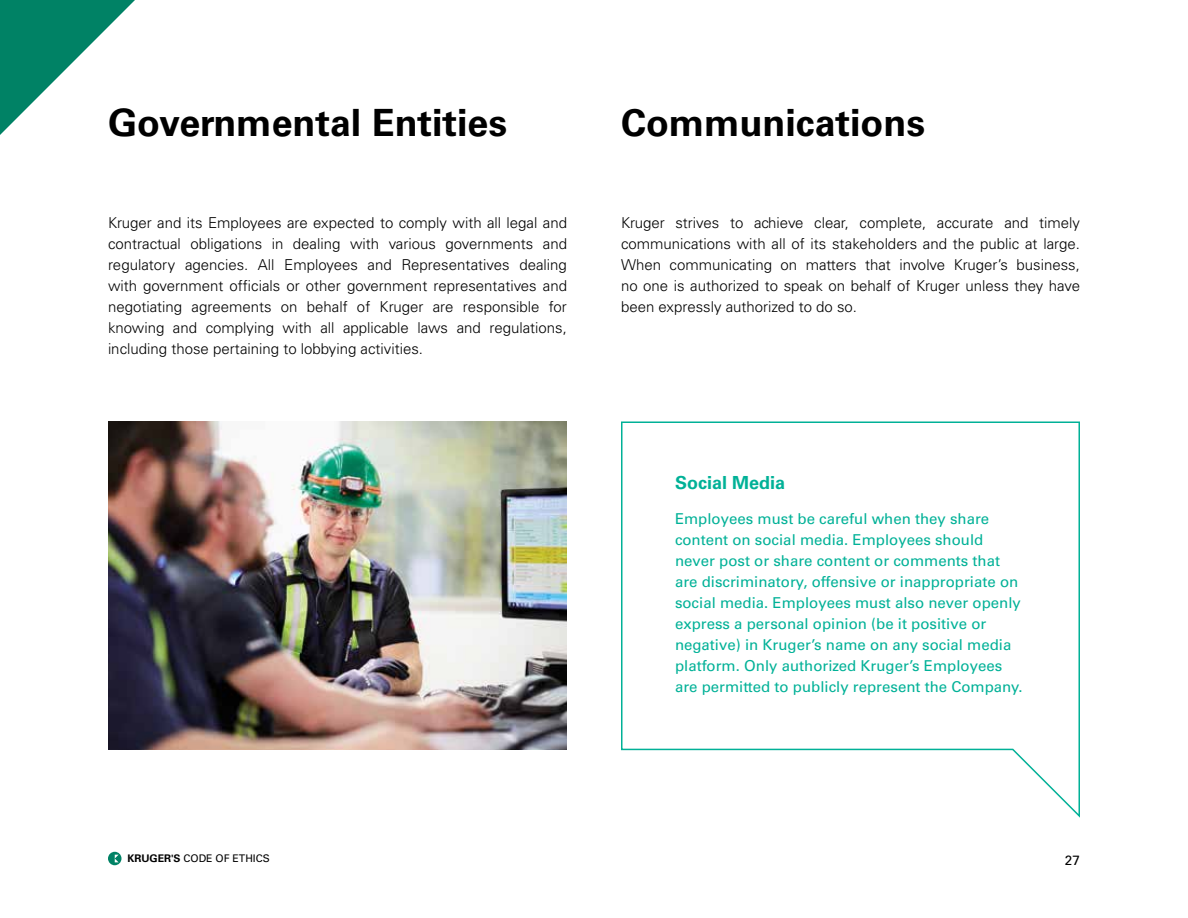
<style>
.page{position:relative;width:1188px;height:918px;background:#fff}
.page>*{position:absolute;margin:0;border:0;box-sizing:border-box;transform-origin:0 0}
.t1{font:700 37.5px "Univers";color:#000}
.t2{font:700 18px "Univers";color:#00b197}
.t3{font:300 15px/21px "Univers";color:#000;text-align:justify}
.t4{font:15px/21px "Univers";color:#00b197}
.t5{font:13.5px "Univers";color:#000}
.t6{font:10.5px "Univers";color:#000}
.s1{font-weight:700}
</style>
<div class="page">
<svg style="left:621px;top:421px;width:459px;height:397px"></svg>
<img style="left:108px;top:422px;width:459px;height:328px">
<svg style="left:0;top:0;width:135px;height:135px"></svg>
<svg style="left:108px;top:852px;width:14px;height:13px"></svg>
<svg style="left:115px;top:855px;width:4px;height:7px"></svg>
<h1 class="t1" style="left:108px;top:101px;width:401px">Governmental Entities</h1>
<h1 class="t1" style="left:621px;top:101px;width:306px">Communications</h1>
<p class="t3" style="left:108px;top:212px;width:461px">Kruger and its Employees are expected to comply with all legal and contractual obligations in dealing with various governments and regulatory agencies. All Employees and Representatives dealing with government officials or other government representatives and negotiating agreements on behalf of Kruger are responsible for knowing and complying with all applicable laws and regulations, including those pertaining to lobbying activities.</p>
<p class="t3" style="left:621px;top:212px;width:461px">Kruger strives to achieve clear, complete, accurate and timely communications with all of its stakeholders and the public at large.<br>When communicating on matters that involve Kruger’s business, no one is authorized to speak on behalf of Kruger unless they have been expressly authorized to do so.</p>
<p class="t2" style="left:675px;top:472px;width:112px">Social Media</p>
<p class="t4" style="left:675px;top:508px;width:349px">Employees must be careful when they share content on social media. Employees should never post or share content or comments that are discriminatory, offensive or inappropriate on social media. Employees must also never openly express a personal opinion (be it positive or negative) in Kruger’s name on any social media platform. Only authorized Kruger’s Employees are permitted to publicly represent the Company.</p>
<p class="t6" style="left:127px;top:852px;width:144px"><span class="s1">KRUGER'S</span> CODE OF ETHICS</p>
<p class="t5" style="left:1065px;top:852px;width:17px">27</p>
</div>
